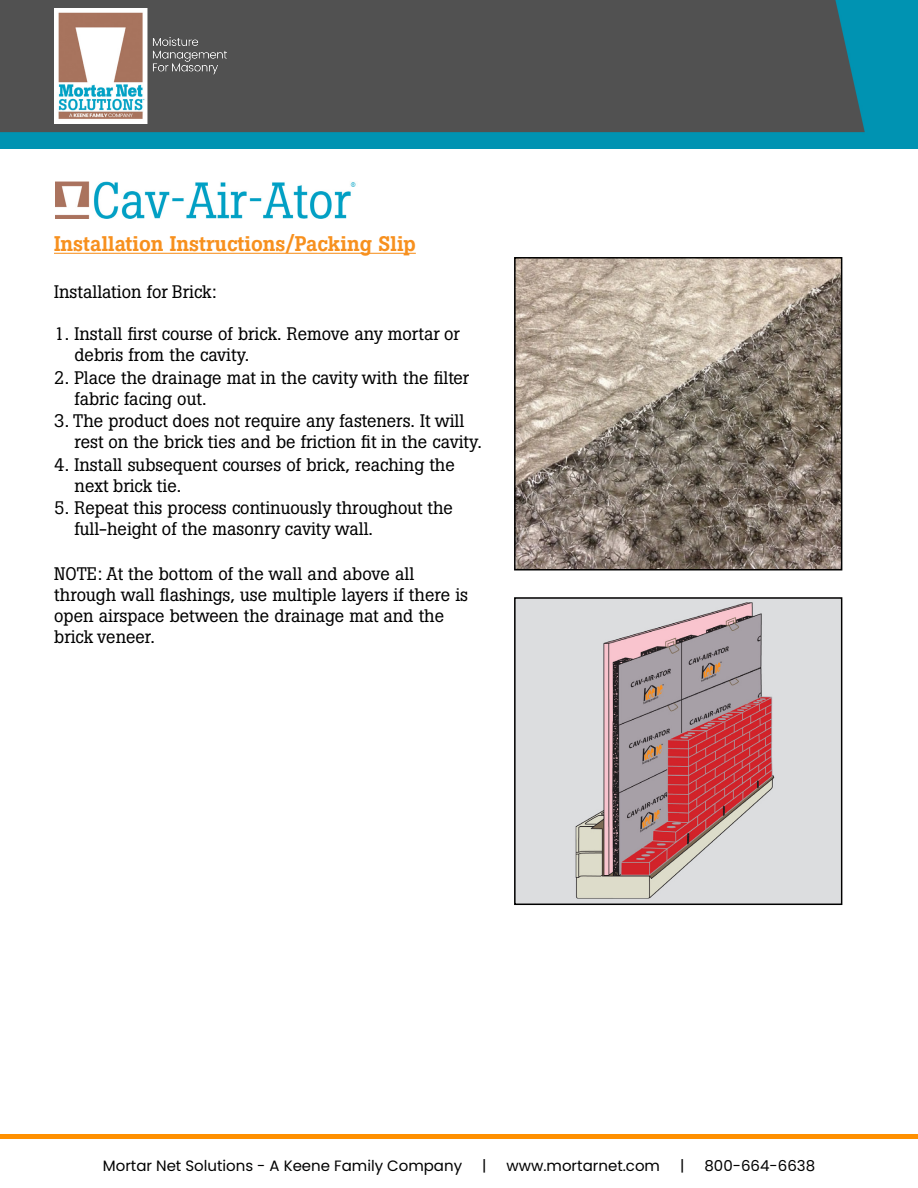
<style>
.page{position:relative;width:918px;height:1188px;background:#fff}
.page>*{position:absolute;margin:0;border:0;box-sizing:border-box;transform-origin:0 0}
.t1{font:500 21px "Boton Std";color:#f7901e}
.t2{font:18px/21px "Boton Std";color:#000}
.t3{font:15px "Poppins";color:#000101}
</style>
<div class="page">
<hr style="left:54px;top:253px;width:362px;height:1px;background:#f7901e">
<img style="left:0;top:0;width:918px;height:148px">
<img style="left:54px;top:9px;width:175px;height:115px">
<img style="left:517px;top:600px;width:322px;height:302px">
<div style="left:514px;top:597px;width:328px;height:308px;border:2px solid #000"></div>
<img style="left:517px;top:260px;width:322px;height:308px">
<div style="left:514px;top:257px;width:328px;height:314px;border:2px solid #000"></div>
<hr style="left:0;top:1134px;width:918px;height:4px;background:#ff9000">
<img style="left:55px;top:181px;width:301px;height:37px">
<p class="t1" style="left:54px;top:232px;width:363px">Installation Instructions/Packing Slip</p>
<p class="t2" style="left:54px;top:281px;width:164px">Installation for Brick:</p>
<p class="t2" style="left:75px;top:323px;width:387px;text-indent:-20px">1. Install first course of brick. Remove any mortar or debris from the cavity.</p>
<p class="t2" style="left:75px;top:367px;width:396px;text-indent:-20px">2. Place the drainage mat in the cavity with the filter fabric facing out.</p>
<p class="t2" style="left:75px;top:410px;width:409px;text-indent:-20px">3. The product does not require any fasteners. It will rest on the brick ties and be friction fit in the cavity.</p>
<p class="t2" style="left:75px;top:454px;width:382px;text-indent:-20px">4. Install subsequent courses of brick, reaching the next brick tie.</p>
<p class="t2" style="left:75px;top:497px;width:380px;text-indent:-20px">5. Repeat this process continuously throughout the full-height of the masonry cavity wall.</p>
<p class="t2" style="left:54px;top:563px;width:415px">NOTE: At the bottom of the wall and above all through wall flashings, use multiple layers if there is open airspace between the drainage mat and the brick veneer.</p>
<p class="t3" style="left:103px;top:1157px;width:361px">Mortar Net Solutions - A Keene Family Company</p>
<p class="t3" style="left:482px;top:1157px;width:6px">|</p>
<p class="t3" style="left:507px;top:1157px;width:155px">www.mortarnet.com</p>
<p class="t3" style="left:680px;top:1157px;width:6px">|</p>
<p class="t3" style="left:705px;top:1157px;width:112px">800-664-6638</p>
</div>
